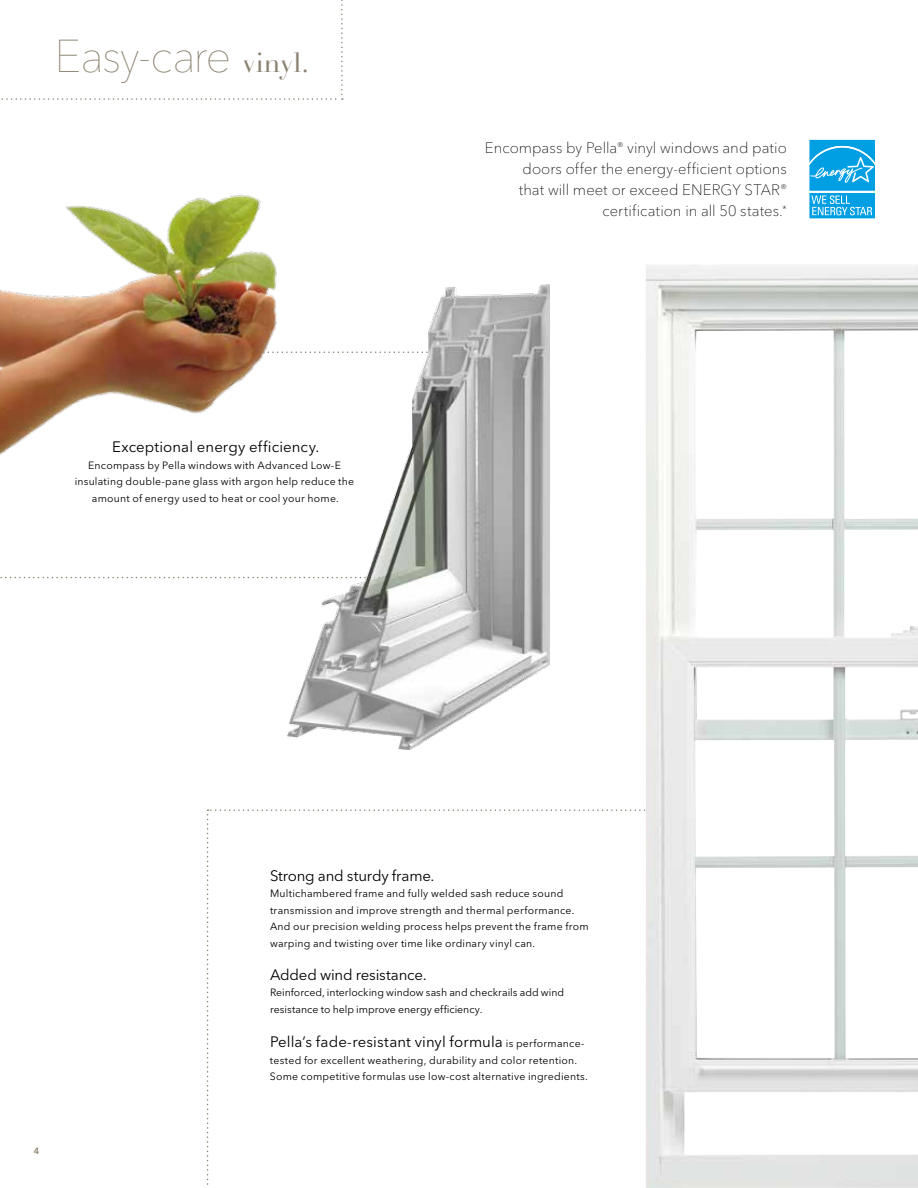
<style>
.page{position:relative;width:918px;height:1188px;background:#fff}
.page>*{position:absolute;margin:0;border:0;box-sizing:border-box;transform-origin:0 0}
.t1{font:200 45.6px "Avenir Next LT Pro";letter-spacing:-.03em;color:#8a8270}
.t2{font:100 15px/21px "Avenir Next LT Pro";color:#000;text-align:right}
.t3{font:15px "Avenir Next LT Pro";letter-spacing:.005em;color:#000}
.t4{font:15px "Avenir Next LT Pro";letter-spacing:-.015em;color:#000}
.t5{font:10.5px/16.5px "Avenir Next LT Pro";letter-spacing:.02em;color:#000}
.t6{font:10.5px/16.5px "Avenir Next LT Pro";color:#000}
.t7{font:600 9px "Avenir Next LT Pro";color:#8a8270}
.s1{font-family:"Didot";font-weight:400;font-size:27.3px}
.s2{font-size:10.5px}
</style>
<div class="page">
<img style="left:287px;top:285px;width:263px;height:465px">
<img style="left:0;top:194px;width:279px;height:261px">
<div style="left:808px;top:138px;width:69px;height:54px;background:#ddf2fb"></div>
<svg style="left:808px;top:140px;width:69px;height:79px;background:#38b3e9"></svg>
<img style="left:646px;top:265px;width:272px;height:923px">
<svg style="left:1px;top:0;width:342px;height:100px"></svg>
<h1 class="t1" style="left:54px;top:29px;width:256px">Easy-care <span class="s1">vinyl.</span></h1>
<h2 class="t3" style="left:112px;top:438px;width:209px">Exceptional energy efficiency.</h2>
<p class="t5" style="left:75px;top:457px;width:281px;text-align:center">Encompass by Pella windows with Advanced Low-E insulating double-pane glass with argon help reduce the amount of energy used to heat or cool your home.</p>
<h2 class="t2" style="left:485px;top:138px;width:303px">Encompass by Pella<sup>®</sup> vinyl windows and patio doors offer the energy-efficient options<br>that will meet or exceed ENERGY STAR<sup>® </sup>certification in all 50 states.<sup>*</sup></h2>
<p class="t7" style="left:34px;top:1146px;width:7px">4</p>
<h2 class="t4" style="left:270px;top:867px;width:166px">Strong and sturdy frame.</h2>
<p class="t5" style="left:270px;top:885px;width:320px">Multichambered frame and fully welded sash reduce sound transmission and improve strength and thermal performance.<br>And our precision welding process helps prevent the frame from warping and twisting over time like ordinary vinyl can.</p>
<h2 class="t4" style="left:270px;top:966px;width:158px">Added wind resistance.</h2>
<p class="t6" style="left:270px;top:984px;width:296px">Reinforced, interlocking window sash and checkrails add wind resistance to help improve energy efficiency.</p>
<h2 class="t3" style="left:270px;top:1033px;width:316px">Pella’s fade-resistant vinyl formula <span class="s2">is performance-</span></h2>
<p class="t5" style="left:270px;top:1052px;width:319px">tested for excellent weathering, durability and color retention.<br>Some competitive formulas use low-cost alternative ingredients.</p>
</div>
